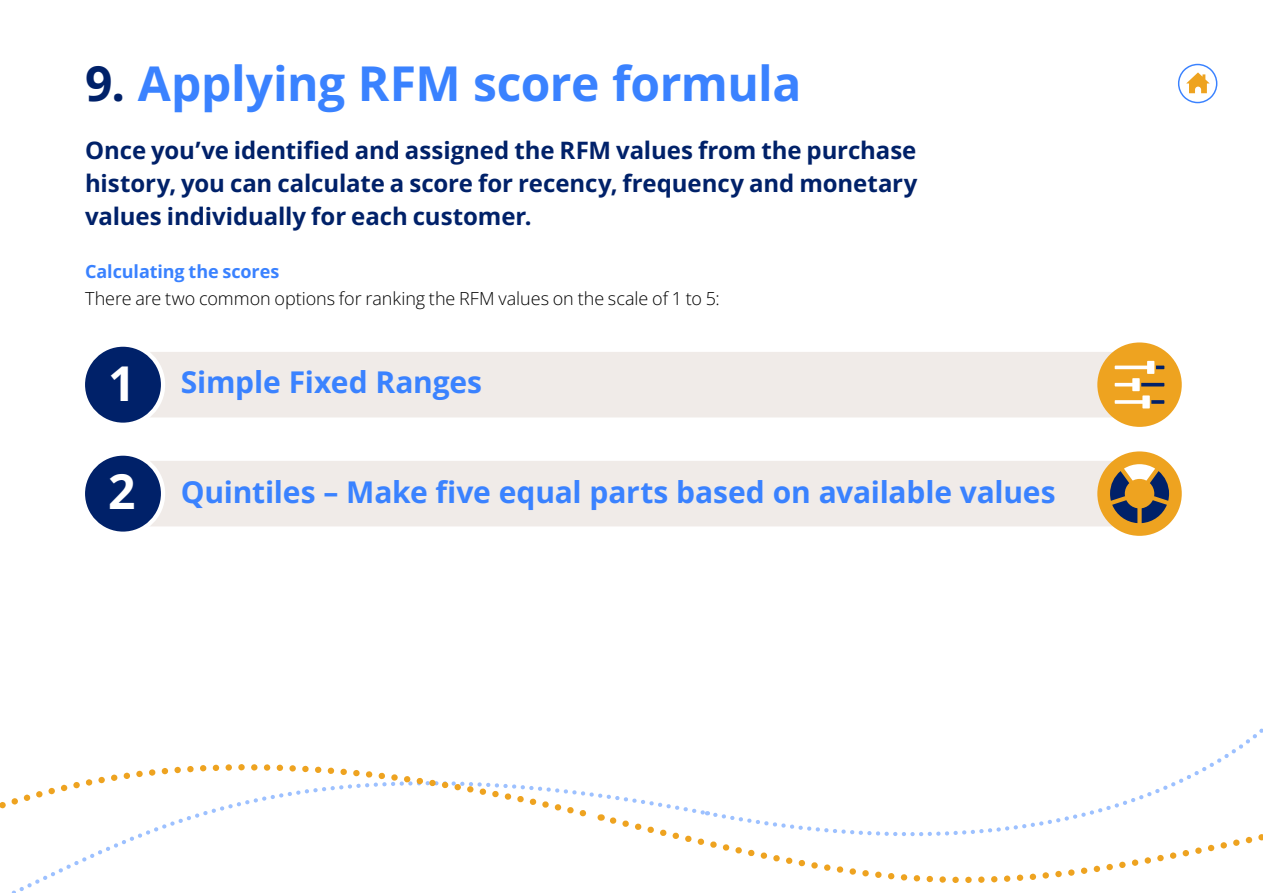
<style>
.page{position:relative;width:1263px;height:893px;background:#fff}
.page>*{position:absolute;margin:0;border:0;box-sizing:border-box;transform-origin:0 0}
.t1{font:700 48px "Open Sans";letter-spacing:-.01em;color:#3a82ff}
.t2{font:700 48px "Open Sans";color:#fff}
.t3{font:700 30px "Open Sans";letter-spacing:-.01em;color:#3a82ff}
.t4{font:700 24px/33px "Open Sans";letter-spacing:-.005em;color:#002169;text-align:justify}
.t5{font:300 18px "Open Sans";color:#000}
.t6{font:700 18px "Open Sans";letter-spacing:-.005em;color:#3a82ff}
.s1{color:#002169}
</style>
<div class="page">
<div style="left:123px;top:461px;width:1016px;height:65px;background:#f0ebe8;border-radius:11px"></div>
<div style="left:123px;top:352px;width:1016px;height:65px;background:#f0ebe8;border-radius:11px"></div>
<svg style="left:11px;top:794px;width:696px;height:99px"></svg>
<svg style="left:715px;top:728px;width:548px;height:85px"></svg>
<svg style="left:0;top:764px;width:602px;height:60px"></svg>
<svg style="left:605px;top:813px;width:658px;height:80px"></svg>
<div style="left:83px;top:345px;width:80px;height:80px;background:#002169;border-radius:50%"></div>
<div style="left:81px;top:342px;width:84px;height:85px;border:4px solid #fff;border-radius:50%"></div>
<div style="left:83px;top:454px;width:80px;height:80px;background:#002169;border-radius:50%"></div>
<div style="left:81px;top:451px;width:84px;height:85px;border:4px solid #fff;border-radius:50%"></div>
<svg style="left:1097px;top:342px;width:85px;height:85px"></svg>
<svg style="left:1097px;top:451px;width:85px;height:85px"></svg>
<div style="left:1125px;top:479px;width:29px;height:29px;background:#eea320;border-radius:50%"></div>
<svg style="left:1178px;top:64px;width:39px;height:39px"></svg>
<h1 class="t1" style="left:85px;top:50px;width:718px"><span class="s1">9.</span> Applying RFM score formula</h1>
<p class="t4" style="left:85px;top:133px;width:834px">Once you’ve identified and assigned the RFM values from the purchase history, you can calculate a score for recency, frequency and monetary values individually for each customer.</p>
<p class="t6" style="left:85px;top:259px;width:196px">Calculating the scores</p>
<p class="t5" style="left:85px;top:286px;width:636px">There are two common options for ranking the RFM values on the scale of 1 to 5:</p>
<h1 class="t2" style="left:108px;top:351px;width:29px">1</h1>
<h1 class="t2" style="left:108px;top:458px;width:29px">2</h1>
<p class="t3" style="left:181px;top:362px;width:303px">Simple Fixed Ranges</p>
<p class="t3" style="left:181px;top:472px;width:876px">Quintiles – Make five equal parts based on available values</p>
</div>
